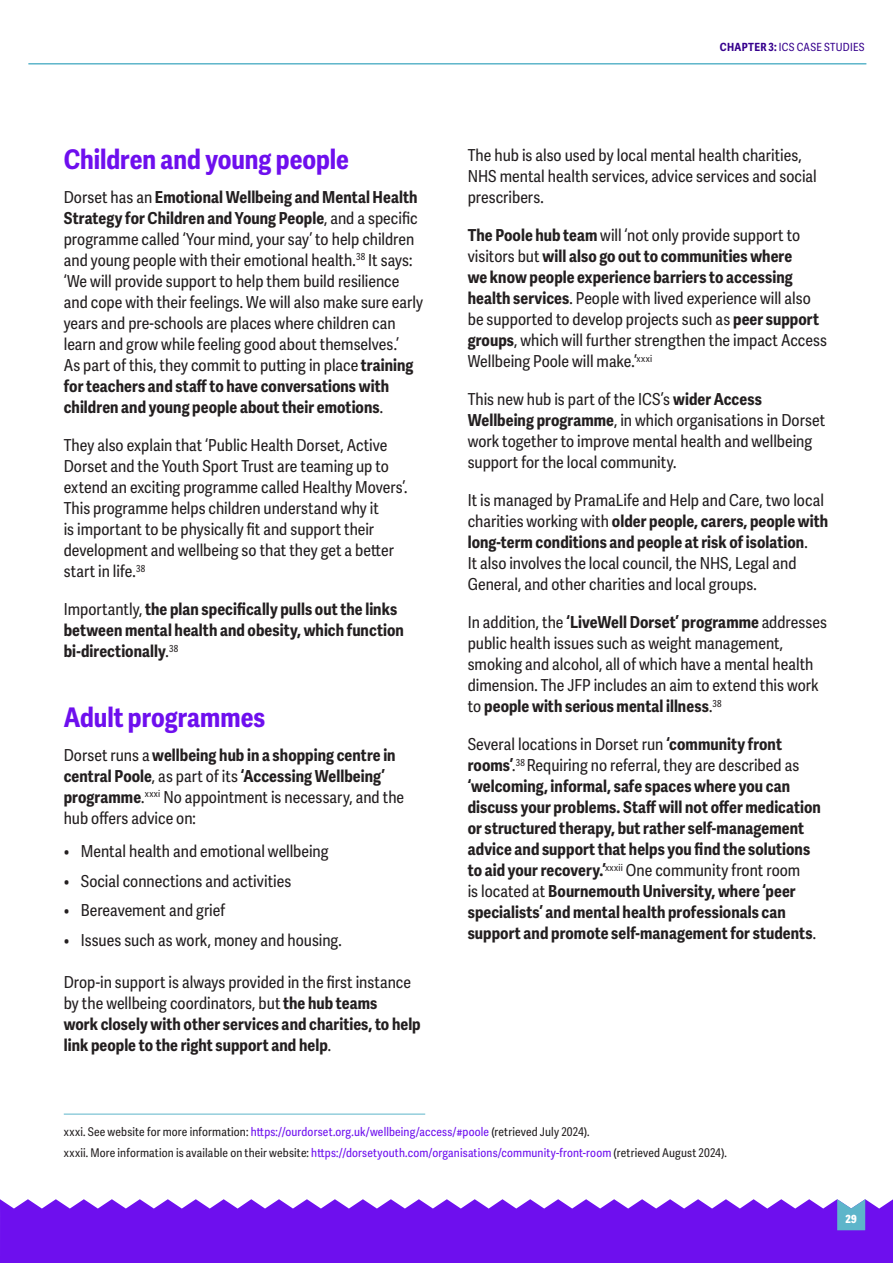
<style>
.page{position:relative;width:893px;height:1263px;background:#fff}
.page>*{position:absolute;margin:0;border:0;box-sizing:border-box;transform-origin:0 0}
.t1{font:700 27px "Adelle Sans Cnd";color:#6e0fee}
.t2{font:16.5px/21px "Adelle Sans Cnd";color:#231f20}
.t3{font:700 16.5px/21px "Adelle Sans Cnd";letter-spacing:.005em;color:#231f20}
.t4{font:12px/20.7px "Adelle Sans Cnd";letter-spacing:.015em;color:#231f20}
.t5{font:11.25px "Adelle Sans Cnd";letter-spacing:.025em;color:#36008d}
.t6{font:800 11.25px "Adelle Sans Cnd";color:#fff}
.s1{font-weight:700}
.s2{font-weight:400}
.s3{color:#6e0fee}
</style>
<div class="page">
<svg style="left:0;top:1199px;width:893px;height:64px;background:#7820ef"></svg>
<svg style="left:837px;top:1199px;width:28px;height:31px"></svg>
<hr style="left:28px;top:63px;width:838px;height:2px;background:#5db5ca">
<hr style="left:64px;top:1114px;width:361px;height:1px;background:#5db5ca">
<h1 class="t1" style="left:64px;top:143px;width:287px">Children and young people</h1>
<p class="t2" style="left:64px;top:187px;width:361px">Dorset has an <span class="s1">Emotional Wellbeing and Mental Health Strategy for Children and Young People</span>, and a specific programme called ‘Your mind, your say’ to help children and young people with their emotional health.<sup>38</sup> It says: ‘We will provide support to help them build resilience and cope with their feelings. We will also make sure early years and pre-schools are places where children can learn and grow while feeling good about themselves.’<br>As part of this, they commit to putting in place <span class="s1">training for teachers and staff to have conversations with children and young people about their emotions</span>.</p>
<p class="t2" style="left:64px;top:435px;width:345px">They also explain that ‘Public Health Dorset, Active Dorset and the Youth Sport Trust are teaming up to extend an exciting programme called Healthy Movers’.<br>This programme helps children understand why it<br>is important to be physically fit and support their development and wellbeing so that they get a better start in life.<sup>38</sup></p>
<p class="t3" style="left:64px;top:599px;width:342px"><span class="s2">Importantly,</span> the plan specifically pulls out the links between mental health and obesity, which function bi-directionally<span class="s2">.</span><sup>38</sup></p>
<h1 class="t1" style="left:64px;top:701px;width:203px">Adult programmes</h1>
<p class="t2" style="left:64px;top:745px;width:342px">Dorset runs a <span class="s1">wellbeing hub in a shopping centre in central Poole</span>, as part of its <span class="s1">‘Accessing Wellbeing’ programme</span>.<sup>xxxi</sup> No appointment is necessary, and the hub offers advice on:</p>
<p class="t2" style="left:64px;top:841px;width:266px">• Mental health and emotional wellbeing</p>
<p class="t2" style="left:64px;top:871px;width:229px">• Social connections and activities</p>
<p class="t2" style="left:64px;top:900px;width:163px">• Bereavement and grief</p>
<p class="t2" style="left:64px;top:930px;width:279px">• Issues such as work, money and housing.</p>
<p class="t3" style="left:64px;top:972px;width:358px"><span class="s2">Drop-in support is always provided in the first instance by the wellbeing coordinators, but</span> the hub teams<br>work closely with other services and charities, to help link people to the right support and help<span class="s2">.</span></p>
<p class="t5" style="left:720px;top:40px;width:146px"><span class="s1">CHAPTER 3:</span> ICS CASE STUDIES</p>
<p class="t2" style="left:468px;top:145px;width:350px">The hub is also used by local mental health charities,<br>NHS mental health services, advice services and social prescribers.</p>
<p class="t2" style="left:468px;top:226px;width:361px"><span class="s1">The Poole hub team</span> will ‘not only provide support to visitors but <span class="s1">will also go out to communities where<br>we know people experience barriers to accessing health services</span>. People with lived experience will also be supported to develop projects such as <span class="s1">peer support groups</span>, which will further strengthen the impact Access Wellbeing Poole will make.’<sup>xxxi</sup></p>
<p class="t2" style="left:468px;top:389px;width:359px">This new hub is part of the ICS’s <span class="s1">wider Access Wellbeing programme</span>, in which organisations in Dorset work together to improve mental health and wellbeing support for the local community.</p>
<p class="t2" style="left:468px;top:491px;width:362px">It is managed by PramaLife and Help and Care, two local charities working with <span class="s1">older people, carers, people with long-term conditions and people at risk of isolation</span>.<br>It also involves the local council, the NHS, Legal and General, and other charities and local groups.</p>
<p class="t2" style="left:468px;top:613px;width:361px">In addition, the <span class="s1">‘LiveWell Dorset’ programme</span> addresses public health issues such as weight management, smoking and alcohol, all of which have a mental health dimension. The JFP includes an aim to extend this work to <span class="s1">people with serious mental illness</span>.<sup>38</sup></p>
<p class="t3" style="left:468px;top:734px;width:355px"><span class="s2">Several locations in Dorset run</span> ‘community front rooms’<span class="s2">.</span><sup>38</sup> <span class="s2">Requiring no referral, they are described as </span>‘welcoming, informal, safe spaces where you can discuss your problems. Staff will not offer medication or structured therapy, but rather self-management advice and support that helps you find the solutions to aid your recovery.’<sup>xxxii</sup> <span class="s2">One community front room<br>is located at</span> Bournemouth University, where ‘peer specialists’ and mental health professionals can support and promote self-management for students<span class="s2">.</span></p>
<p class="t4" style="left:64px;top:1122px;width:664px">xxxi. See website for more information: <span class="s3">https://ourdorset.org.uk/wellbeing/access/#poole</span> (retrieved July 2024).<br>xxxii. More information is available on their website: <span class="s3">https://dorsetyouth.com/organisations/community-front-room</span> (retrieved August 2024).</p>
<p class="t6" style="left:846px;top:1211px;width:13px">29</p>
</div>
